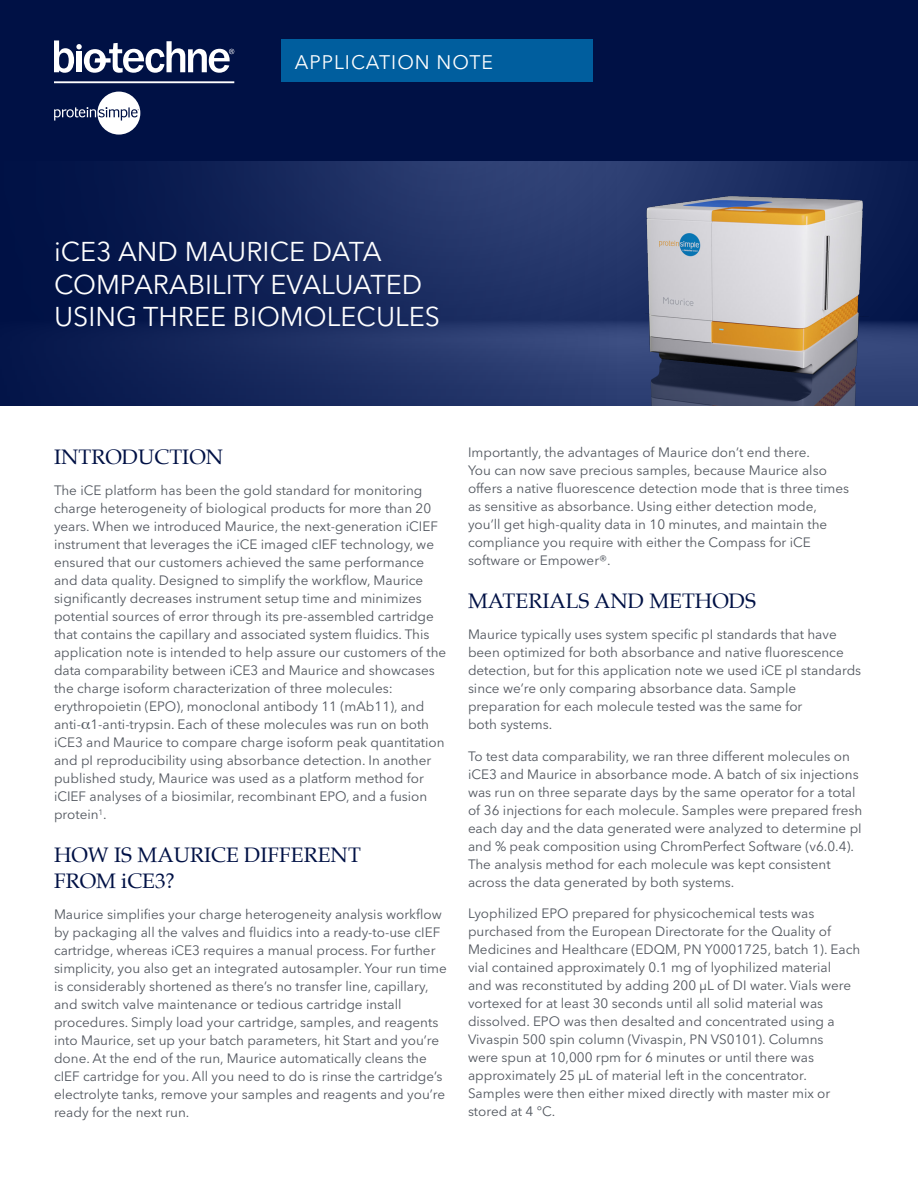
<style>
.page{position:relative;width:918px;height:1188px;background:#fff}
.page>*{position:absolute;margin:0;border:0;box-sizing:border-box;transform-origin:0 0}
.NL_Title{font:27px/32.4px "Avenir Next LT Pro";color:#fff}
.NL_Body_Copy{font:21px/25.2px "Palatino";color:#001145}
.NL_Headline{font:21px "Palatino";color:#001145}
.t1{font:19.5px "Avenir Next LT Pro";letter-spacing:.05em;color:#fff}
.NL_Body_Copy-2{font:13.5px/18px "Avenir Next LT Pro";color:#52575f}
</style>
<div class="page">
<div style="left:0;top:0;width:918px;height:162px;background:#001145"></div>
<img style="left:616px;top:161px;width:302px;height:245px">
<div style="left:0;top:160px;width:616px;height:246px;background:linear-gradient(to right,#001044,#2f4175)"></div>
<img style="left:638px;top:185px;width:231px;height:221px">
<div style="left:281px;top:39px;width:312px;height:43px;background:#005e9e"></div>
<svg style="left:54px;top:40px;width:180px;height:33px"></svg>
<hr style="left:54px;top:81px;width:180px;height:2px;background:#fff">
<svg style="left:54px;top:92px;width:86px;height:43px"></svg>
<h3 class="t1" style="left:295px;top:51px;width:200px">APPLICATION NOTE</h3>
<p class="NL_Title" style="left:54px;top:236px;width:388px">iCE3 AND MAURICE DATA<br>COMPARABILITY EVALUATED<br>USING THREE BIOMOLECULES</p>
<p class="NL_Headline" style="left:54px;top:439px;width:171px">INTRODUCTION</p>
<p class="NL_Body_Copy-2" style="left:54px;top:482px;width:394px">The iCE platform has been the gold standard for monitoring charge heterogeneity of biological products for more than 20 years. When we introduced Maurice, the next-generation iCIEF instrument that leverages the iCE imaged cIEF technology, we ensured that our customers achieved the same performance and data quality. Designed to simplify the workflow, Maurice significantly decreases instrument setup time and minimizes potential sources of error through its pre-assembled cartridge that contains the capillary and associated system fluidics. This application note is intended to help assure our customers of the data comparability between iCE3 and Maurice and showcases the charge isoform characterization of three molecules: erythropoietin (EPO), monoclonal antibody 11 (mAb11), and anti- 1-anti-trypsin. Each of these molecules was run on both iCE3 and Maurice to compare charge isoform peak quantitation and pI reproducibility using absorbance detection. In another published study, Maurice was used as a platform method for iCIEF analyses of a biosimilar, recombinant EPO, and a fusion protein<sup>1</sup>.</p>
<p class="NL_Body_Copy" style="left:54px;top:843px;width:308px">HOW IS MAURICE DIFFERENT<br>FROM iCE3?</p>
<p class="NL_Body_Copy-2" style="left:54px;top:905px;width:394px">Maurice simplifies your charge heterogeneity analysis workflow by packaging all the valves and fluidics into a ready-to-use cIEF cartridge, whereas iCE3 requires a manual process. For further simplicity, you also get an integrated autosampler. Your run time is considerably shortened as there’s no transfer line, capillary, and switch valve maintenance or tedious cartridge install procedures. Simply load your cartridge, samples, and reagents into Maurice, set up your batch parameters, hit Start and you’re done. At the end of the run, Maurice automatically cleans the cIEF cartridge for you. All you need to do is rinse the cartridge’s electrolyte tanks, remove your samples and reagents and you’re ready for the next run.</p>
<p class="NL_Body_Copy-2" style="left:468px;top:443px;width:383px">Importantly, the advantages of Maurice don’t end there.<br>You can now save precious samples, because Maurice also offers a native fluorescence detection mode that is three times as sensitive as absorbance. Using either detection mode, you’ll get high-quality data in 10 minutes, and maintain the compliance you require with either the Compass for iCE software or Empower®.</p>
<p class="NL_Body_Copy" style="left:468px;top:588px;width:290px">MATERIALS AND METHODS</p>
<p class="NL_Body_Copy-2" style="left:468px;top:626px;width:395px">Maurice typically uses system specific pI standards that have been optimized for both absorbance and native fluorescence detection, but for this application note we used iCE pI standards since we’re only comparing absorbance data. Sample preparation for each molecule tested was the same for<br>both systems.</p>
<p class="NL_Body_Copy-2" style="left:468px;top:747px;width:396px">To test data comparability, we ran three different molecules on iCE3 and Maurice in absorbance mode. A batch of six injections was run on three separate days by the same operator for a total of 36 injections for each molecule. Samples were prepared fresh each day and the data generated were analyzed to determine pI and % peak composition using ChromPerfect Software (v6.0.4).<br>The analysis method for each molecule was kept consistent across the data generated by both systems.</p>
<p class="NL_Body_Copy-2" style="left:468px;top:905px;width:394px">Lyophilized EPO prepared for physicochemical tests was purchased from the European Directorate for the Quality of Medicines and Healthcare (EDQM, PN Y0001725, batch 1). Each vial contained approximately 0.1 mg of lyophilized material<br>and was reconstituted by adding 200 µL of DI water. Vials were vortexed for at least 30 seconds until all solid material was dissolved. EPO was then desalted and concentrated using a Vivaspin 500 spin column (Vivaspin, PN VS0101). Columns<br>were spun at 10,000 rpm for 6 minutes or until there was approximately 25 µL of material left in the concentrator.<br>Samples were then either mixed directly with master mix or stored at 4 °C.</p>
</div>
